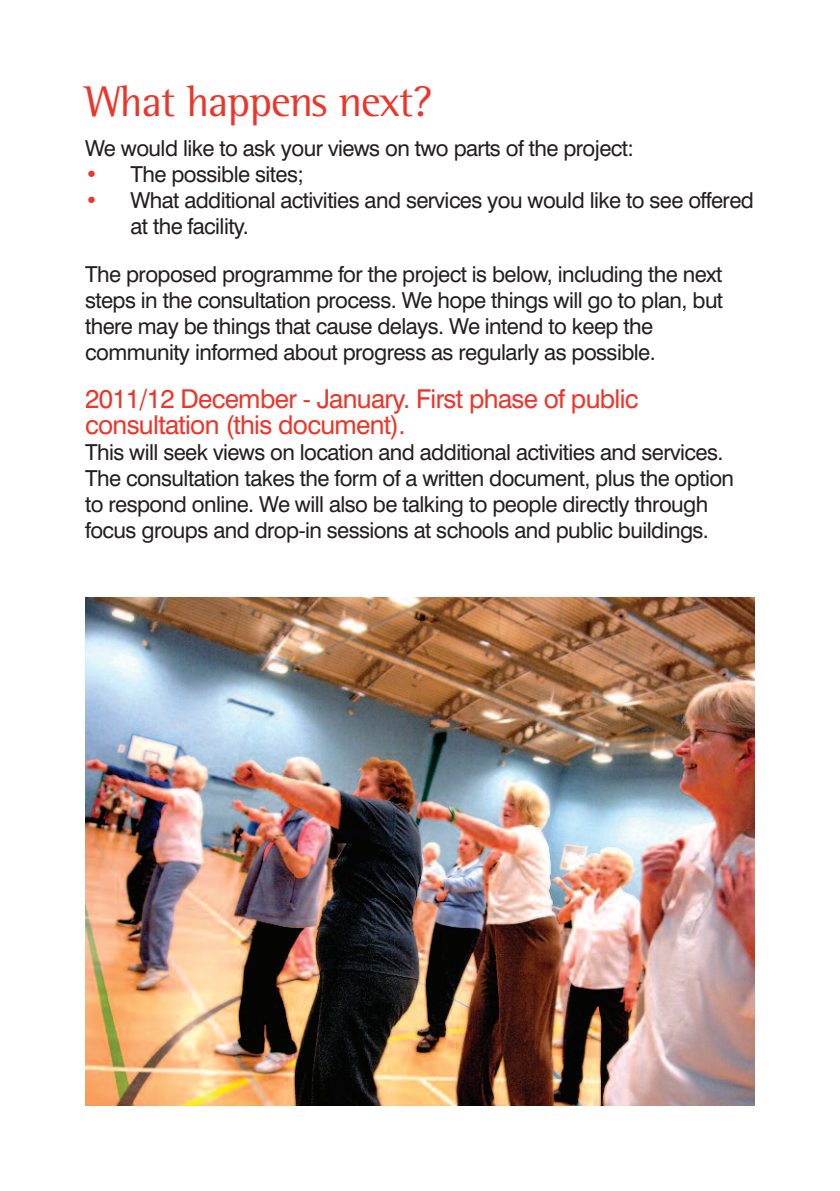
<style>
.page{position:relative;width:840px;height:1191px;background:#fff}
.page>*{position:absolute;margin:0;border:0;box-sizing:border-box;transform-origin:0 0}
.t1{font:44px "Rotis Semi Serif Std";letter-spacing:-.025em;color:#ee3529}
.t2{font:26px/26px "Swiss 721 BT";letter-spacing:-.025em;color:#ee3529}
.t3{font:22px/26px "Swiss 721 BT";letter-spacing:-.025em;color:#231f20}
.s1{color:#ee3529}
</style>
<div class="page">
<img style="left:85px;top:597px;width:669px;height:509px">
<h1 class="t1" style="left:85px;top:86px;width:349px">What happens next?</h1>
<p class="t3" style="left:85px;top:137px;width:550px">We would like to ask your views on two parts of the project:</p>
<p class="t3" style="left:85px;top:163px;width:220px"><span class="s1">•</span> The possible sites;</p>
<p class="t3" style="left:130px;top:189px;width:624px;text-indent:-45px"><span class="s1">•</span> What additional activities and services you would like to see offered at the facility.</p>
<p class="t3" style="left:85px;top:263px;width:639px">The proposed programme for the project is below, including the next steps in the consultation process. We hope things will go to plan, but there may be things that cause delays. We intend to keep the community informed about progress as regularly as possible.</p>
<p class="t2" style="left:85px;top:388px;width:554px">2011/12 December - January. First phase of public consultation (this document).</p>
<p class="t3" style="left:85px;top:441px;width:650px">This will seek views on location and additional activities and services.<br>The consultation takes the form of a written document, plus the option to respond online. We will also be talking to people directly through focus groups and drop-in sessions at schools and public buildings.</p>
</div>
